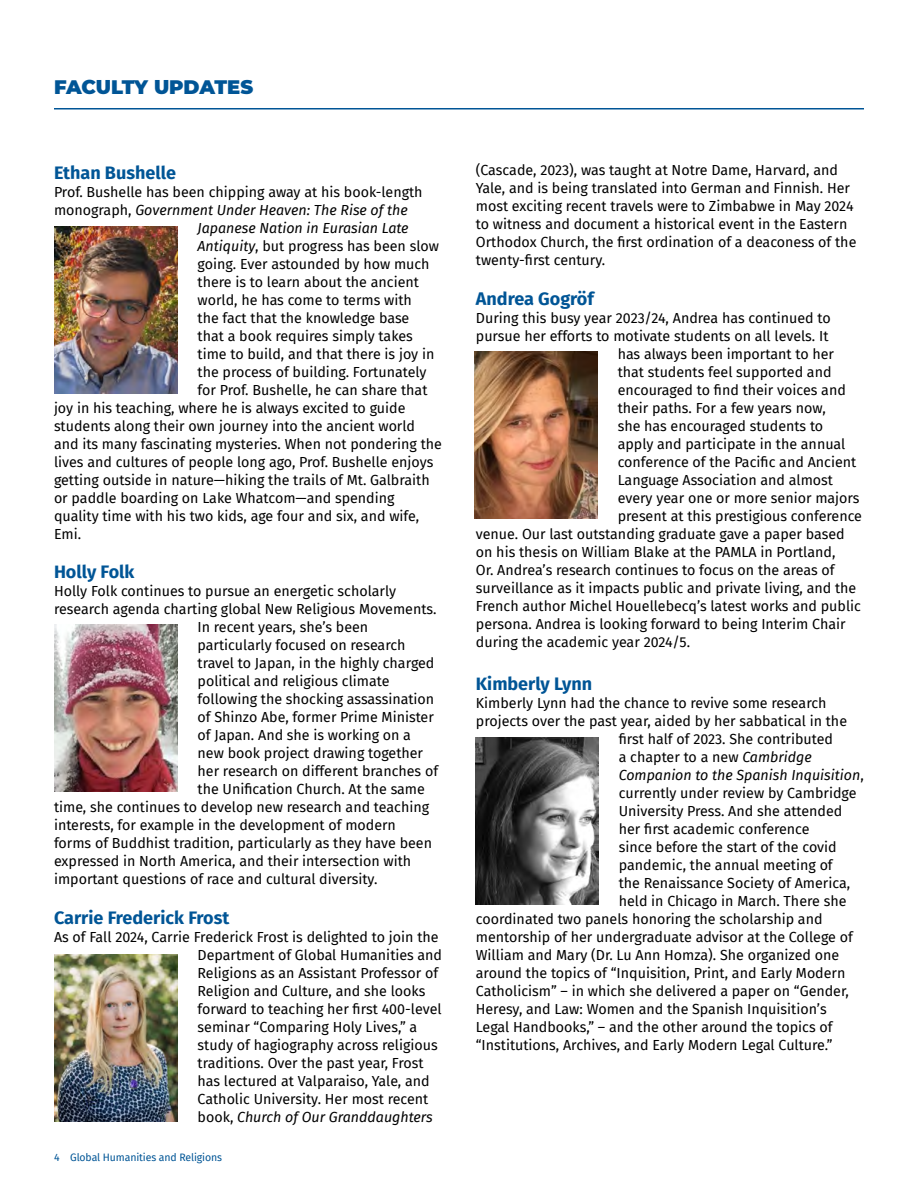
<style>
.page{position:relative;width:918px;height:1188px;background:#fff}
.page>*{position:absolute;margin:0;border:0;box-sizing:border-box;transform-origin:0 0}
.t1{font:900 19.5px "Montserrat";letter-spacing:-.01em;color:#005596}
.t2{font:700 18px "Fira Sans";color:#005596}
.t3{font:14.25px/18px "Fira Sans";color:#000}
.t4{font:italic 14.25px "Fira Sans";color:#000}
.t5{font:10.5px "Fira Sans";letter-spacing:-.01em;color:#005596}
.s1{font-style:normal}
.s2{font-style:italic}
</style>
<div class="page">
<hr style="left:54px;top:108px;width:810px;height:2px;background:#005596">
<img style="left:54px;top:226px;width:123px;height:167px">
<img style="left:54px;top:624px;width:123px;height:168px">
<img style="left:474px;top:351px;width:123px;height:167px">
<img style="left:475px;top:737px;width:124px;height:167px">
<img style="left:54px;top:955px;width:123px;height:167px">
<h1 class="t1" style="left:54px;top:72px;width:201px">FACULTY UPDATES</h1>
<p class="t2" style="left:54px;top:157px;width:123px">Ethan Bushelle</p>
<p class="t3" style="left:54px;top:182px;width:370px">Prof. Bushelle has been chipping away at his book-length</p>
<p class="t4" style="left:54px;top:199px;width:355px"><span class="s1">monograph,</span> Government Under Heaven: The Rise of the</p>
<p class="t4" style="left:198px;top:217px;width:213px">Japanese Nation in Eurasian Late</p>
<p class="t3" style="left:198px;top:236px;width:243px"><span class="s2">Antiquity</span>, but progress has been slow</p>
<p class="t3" style="left:198px;top:254px;width:234px">going. Ever astounded by how much</p>
<p class="t3" style="left:198px;top:272px;width:223px">there is to learn about the ancient</p>
<p class="t3" style="left:198px;top:290px;width:216px">world, he has come to terms with</p>
<p class="t3" style="left:198px;top:308px;width:213px">the fact that the knowledge base</p>
<p class="t3" style="left:198px;top:326px;width:217px">that a book requires simply takes</p>
<p class="t3" style="left:198px;top:344px;width:238px">time to build, and that there is joy in</p>
<p class="t3" style="left:198px;top:362px;width:230px">the process of building. Fortunately</p>
<p class="t3" style="left:198px;top:380px;width:231px">for Prof. Bushelle, he can share that</p>
<p class="t3" style="left:54px;top:398px;width:353px">joy in his teaching, where he is always excited to guide</p>
<p class="t3" style="left:54px;top:416px;width:363px">students along their own journey into the ancient world</p>
<p class="t3" style="left:54px;top:434px;width:390px">and its many fascinating mysteries. When not pondering the</p>
<p class="t3" style="left:54px;top:452px;width:381px">lives and cultures of people long ago, Prof. Bushelle enjoys</p>
<p class="t3" style="left:54px;top:470px;width:377px">getting outside in nature—hiking the trails of Mt. Galbraith</p>
<p class="t3" style="left:54px;top:488px;width:342px">or paddle boarding on Lake Whatcom—and spending</p>
<p class="t3" style="left:54px;top:506px;width:367px">quality time with his two kids, age four and six, and wife,</p>
<p class="t3" style="left:54px;top:524px;width:29px">Emi.</p>
<p class="t2" style="left:54px;top:557px;width:82px">Holly Folk</p>
<p class="t3" style="left:54px;top:582px;width:344px">Holly Folk continues to pursue an energetic scholarly</p>
<p class="t3" style="left:54px;top:600px;width:384px">research agenda charting global New Religious Movements.</p>
<p class="t3" style="left:198px;top:618px;width:172px">In recent years, she’s been</p>
<p class="t3" style="left:198px;top:636px;width:210px">particularly focused on research</p>
<p class="t3" style="left:198px;top:654px;width:238px">travel to Japan, in the highly charged</p>
<p class="t3" style="left:198px;top:672px;width:193px">political and religious climate</p>
<p class="t3" style="left:198px;top:690px;width:238px">following the shocking assassination</p>
<p class="t3" style="left:198px;top:708px;width:238px">of Shinzo Abe, former Prime Minister</p>
<p class="t3" style="left:198px;top:726px;width:215px">of Japan. And she is working on a</p>
<p class="t3" style="left:198px;top:744px;width:227px">new book project drawing together</p>
<p class="t3" style="left:198px;top:762px;width:242px">her research on different branches of</p>
<p class="t3" style="left:198px;top:780px;width:229px">the Unification Church. At the same</p>
<p class="t3" style="left:54px;top:798px;width:377px">time, she continues to develop new research and teaching</p>
<p class="t3" style="left:54px;top:816px;width:344px">interests, for example in the development of modern</p>
<p class="t3" style="left:54px;top:834px;width:380px">forms of Buddhist tradition, particularly as they have been</p>
<p class="t3" style="left:54px;top:852px;width:359px">expressed in North America, and their intersection with</p>
<p class="t3" style="left:54px;top:870px;width:325px">important questions of race and cultural diversity.</p>
<p class="t2" style="left:54px;top:903px;width:177px">Carrie Frederick Frost</p>
<p class="t3" style="left:198px;top:928px;width:246px;text-indent:-144px">As of Fall 2024, Carrie Frederick Frost is delighted to join the Department of Global Humanities and Religions as an Assistant Professor of Religion and Culture, and she looks forward to teaching her first 400-level seminar “Comparing Holy Lives,” a study of hagiography across religious traditions. Over the past year, Frost has lectured at Valparaiso, Yale, and Catholic University. Her most recent book, <span class="s2">Church of Our Granddaughters</span></p>
<p class="t5" style="left:54px;top:1149px;width:170px">4 Global Humanities and Religions</p>
<p class="t3" style="left:476px;top:161px;width:382px">(Cascade, 2023), was taught at Notre Dame, Harvard, and Yale, and is being translated into German and Finnish. Her most exciting recent travels were to Zimbabwe in May 2024 to witness and document a historical event in the Eastern Orthodox Church, the first ordination of a deaconess of the twenty-first century.</p>
<p class="t2" style="left:476px;top:283px;width:120px">Andrea Gogröf</p>
<p class="t3" style="left:476px;top:309px;width:356px">During this busy year 2023/24, Andrea has continued to</p>
<p class="t3" style="left:476px;top:327px;width:354px">pursue her efforts to motivate students on all levels. It</p>
<p class="t3" style="left:618px;top:345px;width:218px">has always been important to her</p>
<p class="t3" style="left:618px;top:363px;width:215px">that students feel supported and</p>
<p class="t3" style="left:618px;top:381px;width:230px">encouraged to find their voices and</p>
<p class="t3" style="left:618px;top:399px;width:210px">their paths. For a few years now,</p>
<p class="t3" style="left:618px;top:417px;width:207px">she has encouraged students to</p>
<p class="t3" style="left:618px;top:435px;width:229px">apply and participate in the annual</p>
<p class="t3" style="left:618px;top:453px;width:240px">conference of the Pacific and Ancient</p>
<p class="t3" style="left:618px;top:471px;width:217px">Language Association and almost</p>
<p class="t3" style="left:618px;top:489px;width:243px">every year one or more senior majors</p>
<p class="t3" style="left:618px;top:507px;width:246px">present at this prestigious conference</p>
<p class="t3" style="left:476px;top:525px;width:370px">venue. Our last outstanding graduate gave a paper based</p>
<p class="t3" style="left:476px;top:543px;width:361px">on his thesis on William Blake at the PAMLA in Portland,</p>
<p class="t3" style="left:476px;top:561px;width:360px">Or. Andrea’s research continues to focus on the areas of</p>
<p class="t3" style="left:476px;top:579px;width:382px">surveillance as it impacts public and private living, and the</p>
<p class="t3" style="left:476px;top:597px;width:387px">French author Michel Houellebecq’s latest works and public</p>
<p class="t3" style="left:476px;top:615px;width:371px">persona. Andrea is looking forward to being Interim Chair</p>
<p class="t3" style="left:476px;top:633px;width:216px">during the academic year 2024/5.</p>
<p class="t2" style="left:476px;top:669px;width:118px">Kimberly Lynn</p>
<p class="t3" style="left:476px;top:694px;width:352px">Kimberly Lynn had the chance to revive some research</p>
<p class="t3" style="left:476px;top:712px;width:373px">projects over the past year, aided by her sabbatical in the</p>
<p class="t3" style="left:619px;top:730px;width:216px">first half of 2023. She contributed</p>
<p class="t3" style="left:619px;top:748px;width:195px">a chapter to a new <span class="s2">Cambridge</span></p>
<p class="t4" style="left:619px;top:764px;width:246px">Companion to the Spanish Inquisition<span class="s1">,</span></p>
<p class="t3" style="left:619px;top:784px;width:239px">currently under review by Cambridge</p>
<p class="t3" style="left:619px;top:802px;width:225px">University Press. And she attended</p>
<p class="t3" style="left:619px;top:820px;width:192px">her first academic conference</p>
<p class="t3" style="left:619px;top:838px;width:220px">since before the start of the covid</p>
<p class="t3" style="left:619px;top:856px;width:215px">pandemic, the annual meeting of</p>
<p class="t3" style="left:619px;top:874px;width:233px">the Renaissance Society of America,</p>
<p class="t3" style="left:619px;top:892px;width:229px">held in Chicago in March. There she</p>
<p class="t3" style="left:476px;top:910px;width:348px">coordinated two panels honoring the scholarship and</p>
<p class="t3" style="left:476px;top:928px;width:378px">mentorship of her undergraduate advisor at the College of</p>
<p class="t3" style="left:476px;top:946px;width:365px">William and Mary (Dr. Lu Ann Homza). She organized one</p>
<p class="t3" style="left:476px;top:964px;width:371px">around the topics of “Inquisition, Print, and Early Modern</p>
<p class="t3" style="left:476px;top:982px;width:374px">Catholicism” – in which she delivered a paper on “Gender,</p>
<p class="t3" style="left:476px;top:1000px;width:352px">Heresy, and Law: Women and the Spanish Inquisition’s</p>
<p class="t3" style="left:476px;top:1018px;width:358px">Legal Handbooks,” – and the other around the topics of</p>
<p class="t3" style="left:476px;top:1036px;width:358px">“Institutions, Archives, and Early Modern Legal Culture.”</p>
</div>
